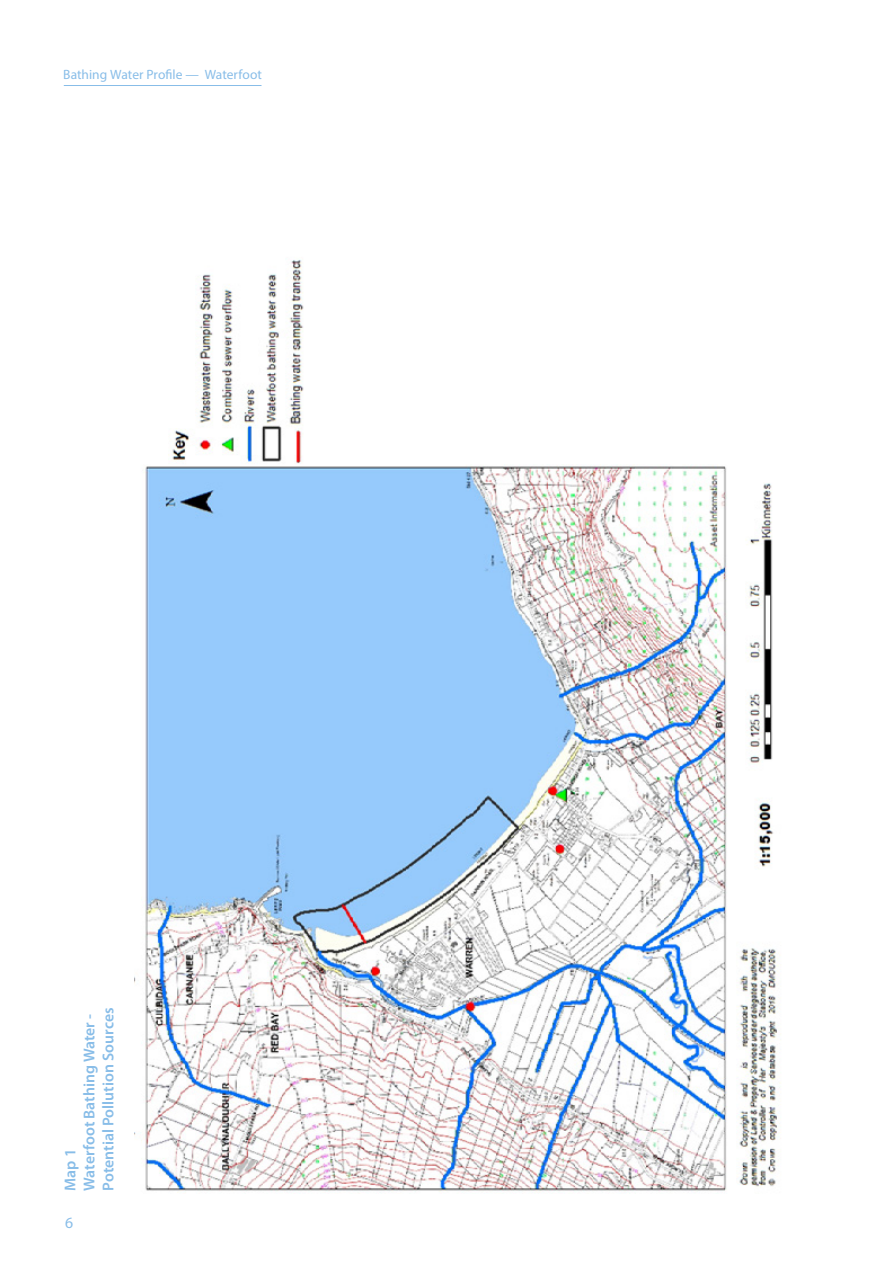
<style>
.page{position:relative;width:893px;height:1263px;background:#fff}
.page>*{position:absolute;margin:0;border:0;box-sizing:border-box;transform-origin:0 0}
.t1{font:600 15.75px "Myriad Pro";color:#88bde8}
.t2{font:15.75px "Myriad Pro";color:#88bde8}
.t3{font:13.5px "Myriad Pro";color:#88bde8}
</style>
<div class="page">
<hr style="left:64px;top:85px;width:197px;height:1px;background:#88bde8">
<img style="left:135px;top:259px;width:646px;height:934px">
<p class="t3" style="left:63px;top:66px;width:200px">Bathing Water Profile — Waterfoot</p>
<p class="t1" style="left:79px;top:1191px;width:178px;rotate:-90deg">Waterfoot Bathing Water -</p>
<p class="t1" style="left:98px;top:1191px;width:184px;rotate:-90deg">Potential Pollution Sources</p>
<p class="t1" style="left:60px;top:1191px;width:44px;rotate:-90deg">Map 1</p>
<p class="t2" style="left:65px;top:1213px;width:10px">6</p>
</div>
